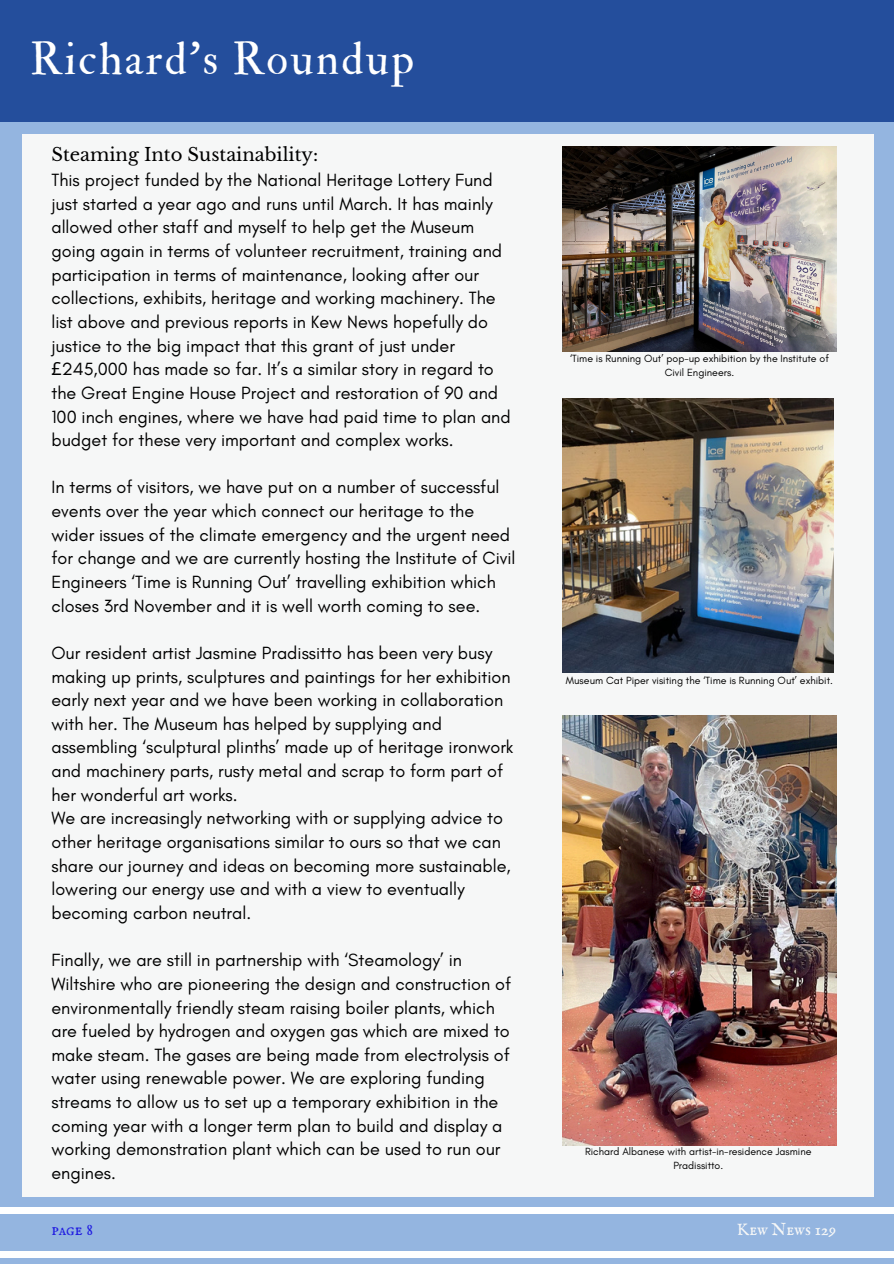
<style>
.page{position:relative;width:894px;height:1264px;background:#fff}
.page>*{position:absolute;margin:0;border:0;box-sizing:border-box;transform-origin:0 0}
.t1{font:45px "IM FELL Double Pica Roman";letter-spacing:.05em;color:#fff}
.t2{font:18px/23.7px "Glacial Indifference";color:#000}
.t3{font:17.1px "IM FELL English SC";color:#f6f7f7}
.t4{font:17.1px "IM FELL English SC";color:#231fe1}
.t5{font:10.65px/14.1px "Glacial Indifference";color:#000;text-align:center}
.s1{font-family:"Libre Baskerville"}
.s2{font-family:"Noto Sans"}
</style>
<div class="page">
<div style="left:0;top:917px;width:893px;height:346px;background:#94b5e0"></div>
<div style="left:0;top:1207px;width:893px;height:6px;background:#fff"></div>
<div style="left:0;top:1251px;width:893px;height:6px;background:#fff"></div>
<div style="left:0;top:0;width:893px;height:76px;background:#244e9c"></div>
<div style="left:0;top:553px;width:893px;height:376px;background:#94b5e0"></div>
<div style="left:0;top:77px;width:893px;height:377px;background:#94b5e0"></div>
<div style="left:0;top:45px;width:893px;height:76px;background:#244e9c"></div>
<div style="left:22px;top:134px;width:850px;height:1062px;background:#f6f7f7"></div>
<img style="left:562px;top:146px;width:273px;height:206px">
<img style="left:562px;top:715px;width:273px;height:430px">
<img style="left:562px;top:398px;width:271px;height:274px">
<p class="t1" style="left:30px;top:31px;width:386px">Richard’s Roundup</p>
<p class="t2" style="left:51px;top:143px;width:460px"><span class="s1">Steaming Into Sustainability:<br></span>This project funded by the National Heritage Lottery Fund just started a year ago and runs until March. It has mainly allowed other staff and myself to help get the Museum going again in terms of volunteer recruitment, training and participation in terms of maintenance, looking after our collections, exhibits, heritage and working machinery. The list above and previous reports in Kew News hopefully do justice to the big impact that this grant of just under <span class="s2">£</span>245,000 has made so far. It’s a similar story in regard to the Great Engine House Project and restoration of 90 and 100 inch engines, where we have had paid time to plan and budget for these very important and complex works.</p>
<p class="t2" style="left:51px;top:475px;width:465px">In terms of visitors, we have put on a number of successful events over the year which connect our heritage to the wider issues of the climate emergency and the urgent need for change and we are currently hosting the Institute of Civil Engineers ‘Time is Running Out’ travelling exhibition which closes 3rd November and it is well worth coming to see.</p>
<p class="t2" style="left:51px;top:640px;width:463px">Our resident artist Jasmine Pradissitto has been very busy making up prints, sculptures and paintings for her exhibition early next year and we have been working in collaboration with her. The Museum has helped by supplying and assembling ‘sculptural plinths’ made up of heritage ironwork and machinery parts, rusty metal and scrap to form part of her wonderful art works.<br>We are increasingly networking with or supplying advice to other heritage organisations similar to ours so that we can share our journey and ideas on becoming more sustainable, lowering our energy use and with a view to eventually becoming carbon neutral.</p>
<p class="t2" style="left:51px;top:948px;width:461px">Finally, we are still in partnership with ‘Steamology’ in Wiltshire who are pioneering the design and construction of environmentally friendly steam raising boiler plants, which are fueled by hydrogen and oxygen gas which are mixed to make steam. The gases are being made from electrolysis of water using renewable power. We are exploring funding streams to allow us to set up a temporary exhibition in the coming year with a longer term plan to build and display a working demonstration plant which can be used to run our engines.</p>
<h2 class="t5" style="left:570px;top:351px;width:260px">‘Time is Running Out’ pop-up exhibition by the Institute of<br>Civil Engineers.</h2>
<h2 class="t5" style="left:566px;top:673px;width:268px">Museum Cat Piper visiting the ‘Time is Running Out’ exhibit.</h2>
<h2 class="t5" style="left:585px;top:1143px;width:228px">Richard Albanese with artist-in-residence Jasmine<br>Pradissitto.</h2>
<p class="t4" style="left:51px;top:1218px;width:43px">page 8</p>
<p class="t3" style="left:736px;top:1218px;width:101px">Kew News 129</p>
</div>
